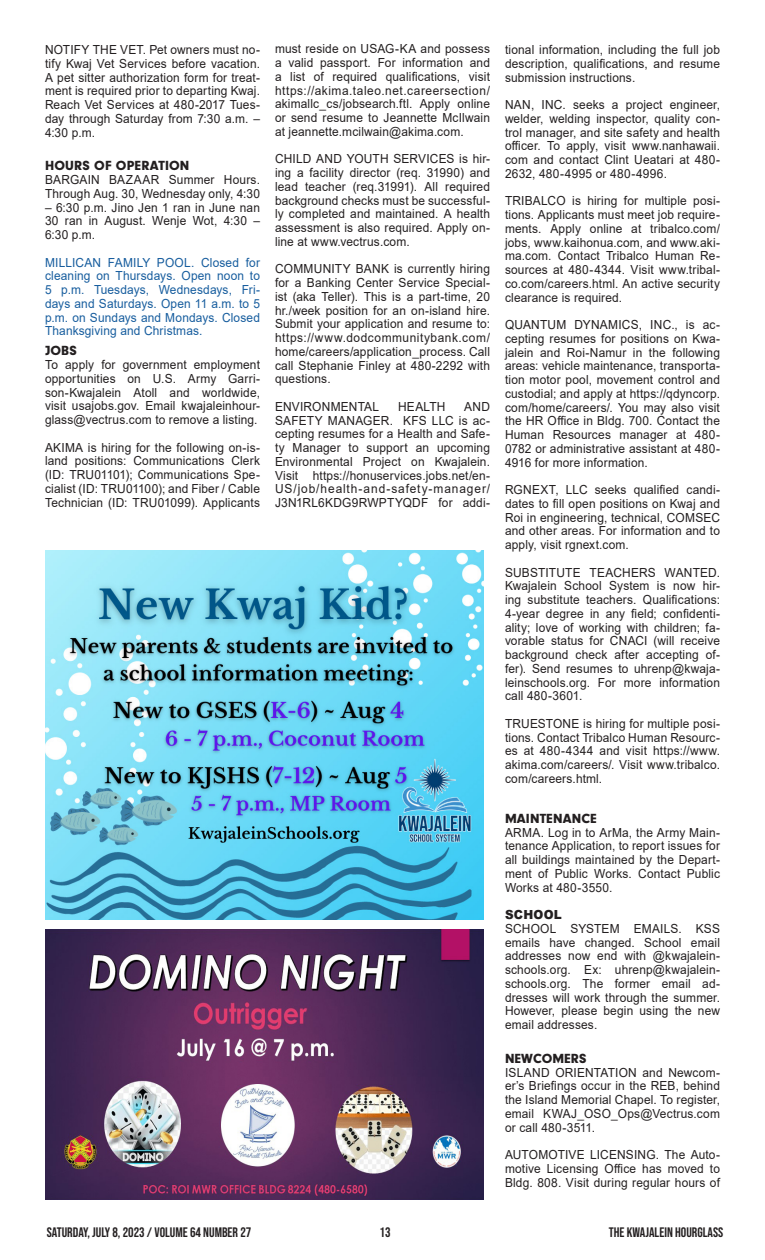
<style>
.page{position:relative;width:765px;height:1260px;background:#fff}
.page>*{position:absolute;margin:0;border:0;box-sizing:border-box;transform-origin:0 0}
.t1{font:13.75px "Bebas Neue";color:#231f20}
.t2{font:900 13.75px "Neuzeit Gro";letter-spacing:.01em;color:#231f20}
.t3{font:12.5px/13.8px "Arial";letter-spacing:.015em;color:#231f20;text-align:justify;scale:.95 1}
.t4{font:12.5px/13.8px "Arial";letter-spacing:.01em;color:#175d9e;text-align:justify;scale:.95 1}
.t5{font:900 12.5px "Arial";letter-spacing:.02em;color:#231f20;scale:.95 1}
</style>
<div class="page">
<img style="left:45px;top:929px;width:439px;height:270px">
<img style="left:45px;top:550px;width:439px;height:370px">
<p class="t3" style="left:45px;top:43px;width:228px">NOTIFY THE VET. Pet owners must no&shy;tify Kwaj Vet Services before vacation.<br>A pet sitter authorization form for treat&shy;ment is required prior to departing Kwaj.<br>Reach Vet Services at 480-2017 Tues&shy;day through Saturday from 7:30 a.m. – 4:30 p.m.</p>
<p class="t2" style="left:45px;top:158px;width:146px">HOURS OF OPERATION</p>
<p class="t3" style="left:45px;top:173px;width:228px">BARGAIN BAZAAR Summer Hours.<br>Through Aug. 30, Wednesday only, 4:30</p>
<p class="t3" style="left:45px;top:200px;width:228px">– 6:30 p.m. Jino Jen 1 ran in June nan 30 ran in August. Wenje Wot, 4:30 – 6:30 p.m.</p>
<p class="t4" style="left:45px;top:255px;width:228px">MILLICAN FAMILY POOL. Closed for cleaning on Thursdays. Open noon to 5 p.m. Tuesdays, Wednesdays, Fri&shy;days and Saturdays. Open 11 a.m. to 5 p.m. on Sundays and Mondays. Closed Thanksgiving and Christmas.</p>
<p class="t2" style="left:45px;top:343px;width:34px">JOBS</p>
<p class="t3" style="left:45px;top:358px;width:228px">To apply for government employment opportunities on U.S. Army Garri&shy;son-Kwajalein Atoll and worldwide, visit usajobs.gov. Email kwajaleinhour&shy;glass@vectrus.com to remove a listing.</p>
<p class="t3" style="left:45px;top:440px;width:228px">AKIMA is hiring for the following on-is&shy;land positions: Communications Clerk (ID: TRU01101); Communications Spe&shy;cialist (ID: TRU01100); and Fiber / Cable Technician (ID: TRU01099). Applicants</p>
<p class="t3" style="left:275px;top:42px;width:228px">must reside on USAG-KA and possess a valid passport. For information and a list of required qualifications, visit https://akima.taleo.net.careersection/ akimallc_cs/jobsearch.ftl. Apply online or send resume to Jeannette McIlwain at jeannette.mcilwain@akima.com.</p>
<p class="t3" style="left:275px;top:152px;width:228px">CHILD AND YOUTH SERVICES is hir&shy;ing a facility director (req. 31990) and lead teacher (req.31991). All required background checks must be successful&shy;ly completed and maintained. A health assessment is also required. Apply on&shy;line at www.vectrus.com.</p>
<p class="t3" style="left:275px;top:262px;width:228px">COMMUNITY BANK is currently hiring for a Banking Center Service Special&shy;ist (aka Teller). This is a part-time, 20 hr./week position for an on-island hire.<br>Submit your application and resume to: https://www.dodcommunitybank.com/ home/careers/application_process. Call call Stephanie Finley at 480-2292 with questions.</p>
<p class="t3" style="left:275px;top:400px;width:111px">ENVIRONMENTAL</p>
<p class="t3" style="left:398px;top:400px;width:51px">HEALTH</p>
<p class="t3" style="left:275px;top:400px;width:228px;text-indent:189px">AND SAFETY MANAGER. KFS LLC is ac&shy;cepting resumes for a Health and Safe&shy;ty Manager to support an upcoming Environmental Project on Kwajalein.<br>Visit https://honuservices.jobs.net/en-US/job/health-and-safety-manager/ J3N1RL6KDG9RWPTYQDF for addi-</p>
<p class="t3" style="left:505px;top:43px;width:228px">tional information, including the full job description, qualifications, and resume submission instructions.</p>
<p class="t3" style="left:505px;top:98px;width:228px">NAN, INC. seeks a project engineer, welder, welding inspector, quality con&shy;trol manager, and site safety and health officer. To apply, visit www.nanhawaii. com and contact Clint Ueatari at 480- 2632, 480-4995 or 480-4996.</p>
<p class="t3" style="left:505px;top:194px;width:228px">TRIBALCO is hiring for multiple posi&shy;tions. Applicants must meet job require&shy;ments. Apply online at tribalco.com/ jobs, www.kaihonua.com, and www.aki&shy;ma.com. Contact Tribalco Human Re&shy;sources at 480-4344. Visit www.tribal&shy;co.com/careers.html. An active security clearance is required.</p>
<p class="t3" style="left:505px;top:318px;width:228px">QUANTUM DYNAMICS, INC., is ac&shy;cepting resumes for positions on Kwa&shy;jalein and Roi-Namur in the following areas: vehicle maintenance, transporta&shy;tion motor pool, movement control and custodial; and apply at https://qdyncorp. com/home/careers/. You may also visit the HR Office in Bldg. 700. Contact the Human Resources manager at 480- 0782 or administrative assistant at 480- 4916 for more information.</p>
<p class="t3" style="left:505px;top:483px;width:228px">RGNEXT, LLC seeks qualified candi&shy;dates to fill open positions on Kwaj and Roi in engineering, technical, COMSEC and other areas. For information and to apply, visit rgnext.com.</p>
<p class="t3" style="left:505px;top:565px;width:228px">SUBSTITUTE TEACHERS WANTED.<br>Kwajalein School System is now hir&shy;ing substitute teachers. Qualifications:<br>4-year degree in any field; confidenti&shy;ality; love of working with children; fa&shy;vorable status for CNACI (will receive background check after accepting of&shy;fer). Send resumes to uhrenp@kwaja&shy;leinschools.org. For more information call 480-3601.</p>
<p class="t3" style="left:505px;top:717px;width:228px">TRUESTONE is hiring for multiple posi&shy;tions. Contact Tribalco Human Resourc&shy;es at 480-4344 and visit https://www. akima.com/careers/. Visit www.tribalco. com/careers.html.</p>
<p class="t2" style="left:505px;top:810px;width:93px">MAINTENANCE</p>
<p class="t3" style="left:505px;top:825px;width:228px">ARMA. Log in to ArMa, the Army Main&shy;tenance Application, to report issues for all buildings maintained by the Depart&shy;ment of Public Works. Contact Public Works at 480-3550.</p>
<p class="t5" style="left:505px;top:906px;width:61px">SCHOOL</p>
<p class="t3" style="left:505px;top:922px;width:228px">SCHOOL SYSTEM EMAILS. KSS emails have changed. School email addresses now end with @kwajalein&shy;schools.org. Ex: uhrenp@kwajalein&shy;schools.org. The former email ad&shy;dresses will work through the summer.<br>However, please begin using the new email addresses.</p>
<p class="t2" style="left:505px;top:1050px;width:83px">NEWCOMERS</p>
<p class="t3" style="left:505px;top:1065px;width:228px">ISLAND ORIENTATION and Newcom&shy;er’s Briefings occur in the REB, behind the Island Memorial Chapel. To register, email KWAJ_OSO_Ops@Vectrus.com or call 480-3511.</p>
<p class="t3" style="left:505px;top:1148px;width:228px">AUTOMOTIVE LICENSING. The Auto&shy;motive Licensing Office has moved to Bldg. 808. Visit during regular hours of</p>
<p class="t1" style="left:47px;top:1225px;width:206px">SATURDAY, JULY 8, 2023 / VOLUME 64 NUMBER 27</p>
<p class="t1" style="left:380px;top:1224px;width:12px">13</p>
<p class="t1" style="left:609px;top:1225px;width:116px">THE KWAJALEIN HOURGLASS</p>
</div>
